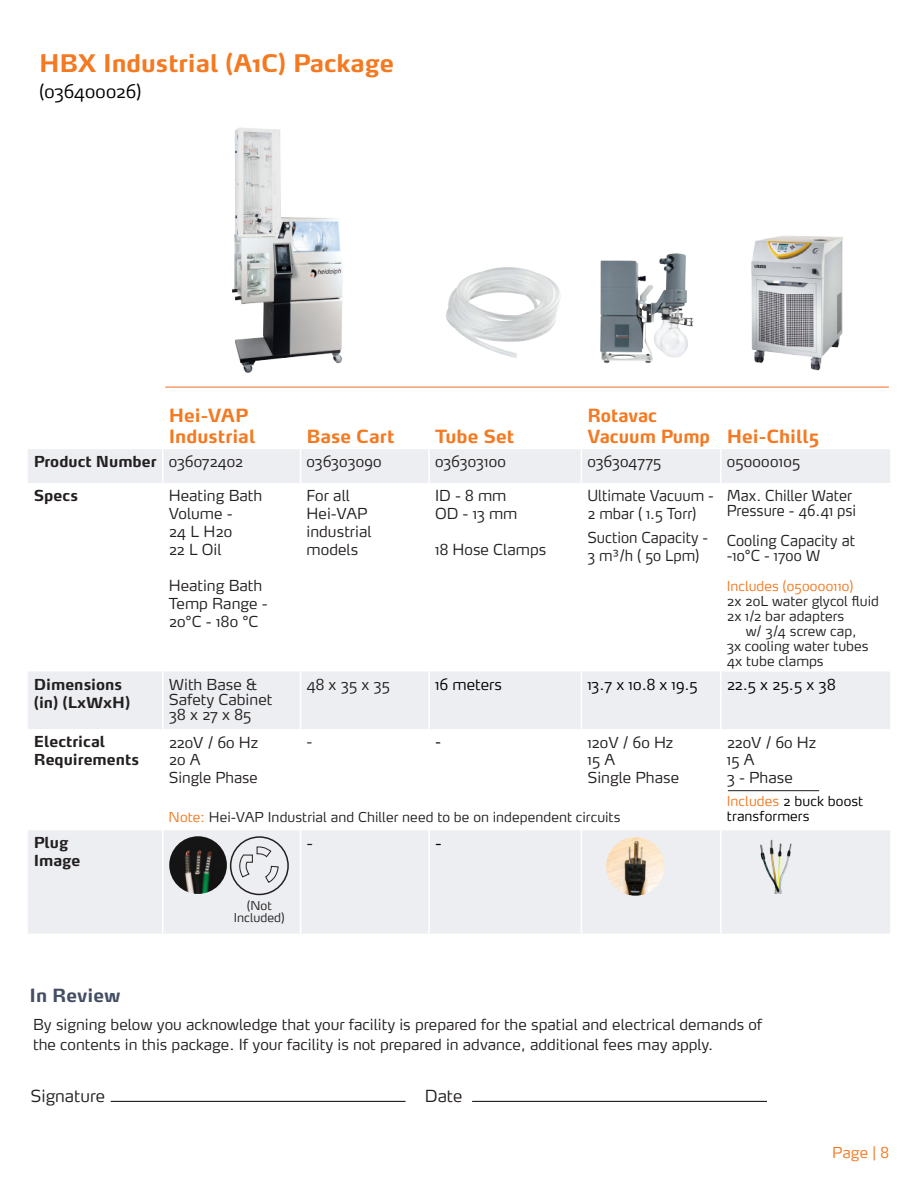
<style>
.page{position:relative;width:918px;height:1188px;background:#fff}
.page>*{position:absolute;margin:0;border:0;box-sizing:border-box;transform-origin:0 0}
.t1{font:700 24px "Max OT";color:#f47921}
.t2{font:700 18px "Max OT";color:#f47921}
.t3{font:700 18px "Max OT";color:#f47921;scale:.95 1}
.t4{font:300 18px "Max OT";letter-spacing:-.01em;color:#000}
.t5{font:700 18px "Max OT";color:#444e63}
.t6{font:300 16.5px "Max OT";color:#231f20}
.t7{font:300 16.5px "Max OT";color:#000}
.t8{font:300 15px/18px "Max OT";color:#231f20}
.t9{font:300 15px/15px "Max OT";color:#231f20;scale:.95 1}
.t10{font:700 15px "Max OT";color:#231f20}
.t11{font:300 15px "Max OT";letter-spacing:.005em;color:#000}
.t12{font:300 15px "Max OT";letter-spacing:-.02em;color:#231f20}
.t13{font:300 15px "Max OT";letter-spacing:.02em;color:#231f20}
.t14{font:300 15px "Max OT";color:#f47921}
.t15{font:300 13.5px "Max OT";color:#231f20}
.t16{font:300 13.5px/15px "Max OT";letter-spacing:.01em;color:#000}
.t17{font:300 13.5px "Max OT";letter-spacing:.01em;color:#f47921}
.t18{font:300 12px "Max OT";color:#231f20}
.s1{color:#f47921}
</style>
<div class="page">
<svg style="left:28px;top:449px;width:862px;height:485px"></svg>
<hr style="left:162px;top:449px;width:2px;height:34px;background:#fff">
<hr style="left:300px;top:449px;width:1px;height:34px;background:#fff">
<hr style="left:428px;top:449px;width:2px;height:34px;background:#fff">
<hr style="left:162px;top:483px;width:2px;height:189px;background:#fff">
<hr style="left:300px;top:483px;width:1px;height:189px;background:#fff">
<hr style="left:428px;top:483px;width:2px;height:189px;background:#fff">
<hr style="left:162px;top:672px;width:2px;height:57px;background:#fff">
<hr style="left:300px;top:672px;width:1px;height:57px;background:#fff">
<hr style="left:428px;top:672px;width:2px;height:57px;background:#fff">
<hr style="left:162px;top:729px;width:2px;height:101px;background:#fff">
<hr style="left:300px;top:729px;width:1px;height:101px;background:#fff">
<hr style="left:428px;top:729px;width:2px;height:101px;background:#fff">
<hr style="left:162px;top:830px;width:2px;height:104px;background:#fff">
<hr style="left:300px;top:830px;width:1px;height:104px;background:#fff">
<hr style="left:428px;top:830px;width:2px;height:104px;background:#fff">
<hr style="left:581px;top:449px;width:1px;height:34px;background:#fff">
<hr style="left:720px;top:449px;width:2px;height:34px;background:#fff">
<hr style="left:581px;top:483px;width:1px;height:189px;background:#fff">
<hr style="left:720px;top:483px;width:2px;height:189px;background:#fff">
<hr style="left:581px;top:672px;width:1px;height:57px;background:#fff">
<hr style="left:720px;top:672px;width:2px;height:57px;background:#fff">
<hr style="left:581px;top:729px;width:1px;height:101px;background:#fff">
<hr style="left:720px;top:729px;width:2px;height:101px;background:#fff">
<hr style="left:581px;top:830px;width:1px;height:104px;background:#fff">
<hr style="left:720px;top:830px;width:2px;height:104px;background:#fff">
<img style="left:751px;top:236px;width:92px;height:135px">
<img style="left:169px;top:836px;width:58px;height:58px;border-radius:29px">
<div style="left:230px;top:836px;width:59px;height:59px;border:2px solid #231f20;border-radius:50%"></div>
<svg style="left:236px;top:846px;width:43px;height:37px;background:#d8d9dc"></svg>
<img style="left:600px;top:253px;width:94px;height:110px">
<hr style="left:165px;top:387px;width:724px;height:1px;background:#f36a21">
<hr style="left:111px;top:1101px;width:295px;height:1px;background:#000">
<hr style="left:472px;top:1101px;width:295px;height:1px;background:#000">
<img style="left:232px;top:127px;width:111px;height:246px">
<img style="left:747px;top:832px;width:62px;height:62px">
<img style="left:446px;top:267px;width:114px;height:91px">
<hr style="left:728px;top:790px;width:91px;height:1px;background:#231f20">
<img style="left:606px;top:837px;width:59px;height:59px;border-radius:29px">
<p class="t1" style="left:39px;top:48px;width:357px">HBX Industrial (A1C) Package</p>
<p class="t4" style="left:39px;top:80px;width:104px">(036400026)</p>
<p class="t2" style="left:169px;top:403px;width:81px">Hei-VAP</p>
<p class="t2" style="left:169px;top:425px;width:88px">Industrial</p>
<p class="t2" style="left:307px;top:425px;width:90px">Base Cart</p>
<p class="t2" style="left:435px;top:425px;width:81px">Tube Set</p>
<p class="t3" style="left:587px;top:403px;width:75px">Rotavac</p>
<p class="t3" style="left:587px;top:425px;width:131px">Vacuum Pump</p>
<p class="t2" style="left:727px;top:425px;width:94px">Hei-Chill5</p>
<p class="t10" style="left:34px;top:451px;width:124px">Product Number</p>
<p class="t12" style="left:169px;top:451px;width:76px">036072402</p>
<p class="t8" style="left:307px;top:452px;width:76px">036303090</p>
<p class="t8" style="left:435px;top:452px;width:72px">036303100</p>
<p class="t8" style="left:587px;top:452px;width:75px">036304775</p>
<p class="t13" style="left:727px;top:451px;width:75px">050000105</p>
<p class="t10" style="left:34px;top:485px;width:46px">Specs</p>
<p class="t8" style="left:169px;top:486px;width:95px">Heating Bath<br>Volume -</p>
<p class="t8" style="left:169px;top:522px;width:65px">24 L H20</p>
<p class="t8" style="left:169px;top:540px;width:54px">22 L Oil</p>
<p class="t8" style="left:169px;top:576px;width:101px">Heating Bath<br>Temp Range -</p>
<p class="t8" style="left:169px;top:612px;width:91px">20°C - 180 °C</p>
<p class="t8" style="left:307px;top:486px;width:45px">For all</p>
<p class="t8" style="left:307px;top:504px;width:67px">Hei-VAP industrial models</p>
<p class="t8" style="left:435px;top:486px;width:73px">ID - 8 mm</p>
<p class="t8" style="left:435px;top:504px;width:84px">OD - 13 mm</p>
<p class="t8" style="left:435px;top:540px;width:113px">18 Hose Clamps</p>
<p class="t9" style="left:587px;top:487px;width:135px">Ultimate Vacuum -</p>
<p class="t9" style="left:587px;top:505px;width:117px">2 mbar ( 1.5 Torr)</p>
<p class="t9" style="left:587px;top:529px;width:129px">Suction Capacity -</p>
<p class="t9" style="left:587px;top:547px;width:120px">3 m3/h ( 50 Lpm)</p>
<p class="t9" style="left:727px;top:487px;width:138px">Max. Chiller Water<br>Pressure - 46.41 psi</p>
<p class="t9" style="left:727px;top:532px;width:136px">Cooling Capacity at -10°C - 1700 W</p>
<p class="t17" style="left:727px;top:577px;width:128px">Includes (050000110)</p>
<p class="t15" style="left:727px;top:592px;width:154px">2x 20L water glycol fluid</p>
<p class="t15" style="left:727px;top:607px;width:119px">2x 1/2 bar adapters</p>
<p class="t15" style="left:746px;top:622px;width:113px">w/ 3/4 screw cap,</p>
<p class="t15" style="left:727px;top:637px;width:143px">3x cooling water tubes</p>
<p class="t15" style="left:727px;top:652px;width:98px">4x tube clamps</p>
<p class="t10" style="left:34px;top:675px;width:90px">Dimensions</p>
<p class="t10" style="left:34px;top:693px;width:98px">(in) (LxWxH)</p>
<p class="t10" style="left:34px;top:731px;width:73px">Electrical</p>
<p class="t10" style="left:34px;top:749px;width:107px">Requirements</p>
<p class="t10" style="left:34px;top:833px;width:36px">Plug</p>
<p class="t10" style="left:34px;top:851px;width:48px">Image</p>
<p class="t8" style="left:169px;top:675px;width:90px">With Base &amp;</p>
<p class="t8" style="left:169px;top:690px;width:105px">Safety Cabinet</p>
<p class="t8" style="left:169px;top:705px;width:84px">38 x 27 x 85</p>
<p class="t8" style="left:169px;top:733px;width:91px">220V / 60 Hz</p>
<p class="t8" style="left:169px;top:750px;width:33px">20 A</p>
<p class="t8" style="left:169px;top:768px;width:91px">Single Phase</p>
<p class="t8" style="left:307px;top:675px;width:85px">48 x 35 x 35</p>
<p class="t11" style="left:435px;top:675px;width:69px">16 meters</p>
<p class="t11" style="left:587px;top:675px;width:112px">13.7 x 10.8 x 19.5</p>
<p class="t11" style="left:727px;top:675px;width:110px">22.5 x 25.5 x 38</p>
<p class="t8" style="left:307px;top:732px;width:8px">-</p>
<p class="t11" style="left:435px;top:731px;width:8px">-</p>
<p class="t8" style="left:587px;top:733px;width:88px">120V / 60 Hz</p>
<p class="t8" style="left:587px;top:750px;width:29px">15 A</p>
<p class="t8" style="left:587px;top:768px;width:93px">Single Phase</p>
<p class="t8" style="left:727px;top:733px;width:91px">220V / 60 Hz</p>
<p class="t8" style="left:727px;top:750px;width:29px">15 A</p>
<p class="t8" style="left:727px;top:768px;width:68px">3 - Phase</p>
<p class="t15" style="left:169px;top:809px;width:454px"><span class="s1">Note:</span> Hei-VAP Industrial and Chiller need to be on independent circuits</p>
<p class="t18" style="left:247px;top:898px;width:26px">(Not</p>
<p class="t18" style="left:234px;top:910px;width:52px">Included)</p>
<p class="t6" style="left:307px;top:832px;width:8px">-</p>
<p class="t7" style="left:435px;top:832px;width:8px">-</p>
<p class="t16" style="left:727px;top:794px;width:138px"><span class="s1">Includes</span> 2 buck boost transformers</p>
<p class="t5" style="left:30px;top:983px;width:93px">In Review</p>
<p class="t8" style="left:33px;top:1015px;width:731px;line-height:19.5px">By signing below you acknowledge that your facility is prepared for the spatial and electrical demands of the contents in this package. If your facility is not prepared in advance, additional fees may apply.</p>
<p class="t6" style="left:30px;top:1086px;width:76px">Signature</p>
<p class="t6" style="left:425px;top:1086px;width:39px">Date</p>
<p class="t14" style="left:832px;top:1143px;width:58px">Page | 8</p>
</div>
